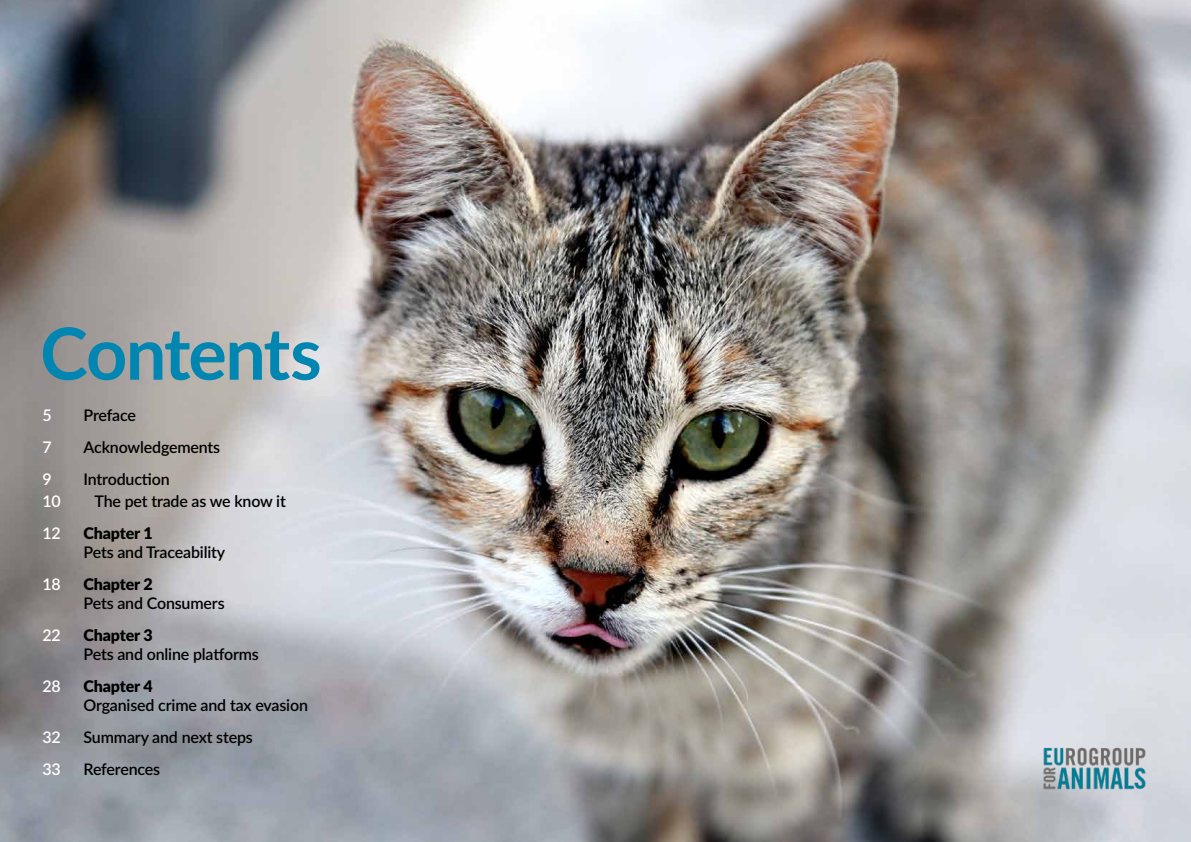
<style>
.page{position:relative;width:1191px;height:842px;background:#fff}
.page>*{position:absolute;margin:0;border:0;box-sizing:border-box;transform-origin:0 0}
.t1{font:700 72px "Lato";letter-spacing:-.025em;color:#0086b1}
.t2{font:600 16px "Lato";letter-spacing:-.01em;color:#000}
.t3{font:900 16px "Lato";letter-spacing:-.01em;color:#000}
.t4{font:600 16px "Lato";letter-spacing:-.01em;color:#fff}
</style>
<div class="page">
<img style="left:0;top:0;width:1191px;height:842px">
<img style="left:1040px;top:744px;width:108px;height:50px">
<h1 class="t1" style="left:40px;top:300px;width:283px">Contents</h1>
<p class="t4" style="left:43px;top:404px;width:11px">5</p>
<p class="t2" style="left:84px;top:404px;width:54px">Preface</p>
<p class="t4" style="left:43px;top:436px;width:11px">7</p>
<p class="t2" style="left:84px;top:436px;width:138px">Acknowledgements</p>
<p class="t4" style="left:43px;top:467px;width:11px">9</p>
<p class="t2" style="left:84px;top:467px;width:88px">Introduction</p>
<p class="t4" style="left:43px;top:489px;width:20px">10</p>
<p class="t2" style="left:95px;top:489px;width:193px">The pet trade as we know it</p>
<p class="t4" style="left:43px;top:521px;width:20px">12</p>
<p class="t3" style="left:84px;top:521px;width:71px">Chapter 1</p>
<p class="t2" style="left:84px;top:540px;width:143px">Pets and Traceability</p>
<p class="t4" style="left:43px;top:572px;width:20px">18</p>
<p class="t3" style="left:84px;top:572px;width:71px">Chapter 2</p>
<p class="t2" style="left:84px;top:592px;width:143px">Pets and Consumers</p>
<p class="t4" style="left:43px;top:623px;width:20px">22</p>
<p class="t3" style="left:84px;top:623px;width:71px">Chapter 3</p>
<p class="t2" style="left:84px;top:643px;width:177px">Pets and online platforms</p>
<p class="t4" style="left:43px;top:674px;width:20px">28</p>
<p class="t3" style="left:84px;top:674px;width:71px">Chapter 4</p>
<p class="t2" style="left:84px;top:694px;width:226px">Organised crime and tax evasion</p>
<p class="t4" style="left:43px;top:726px;width:20px">32</p>
<p class="t2" style="left:84px;top:726px;width:171px">Summary and next steps</p>
<p class="t4" style="left:43px;top:757px;width:20px">33</p>
<p class="t2" style="left:84px;top:757px;width:78px">References</p>
</div>
